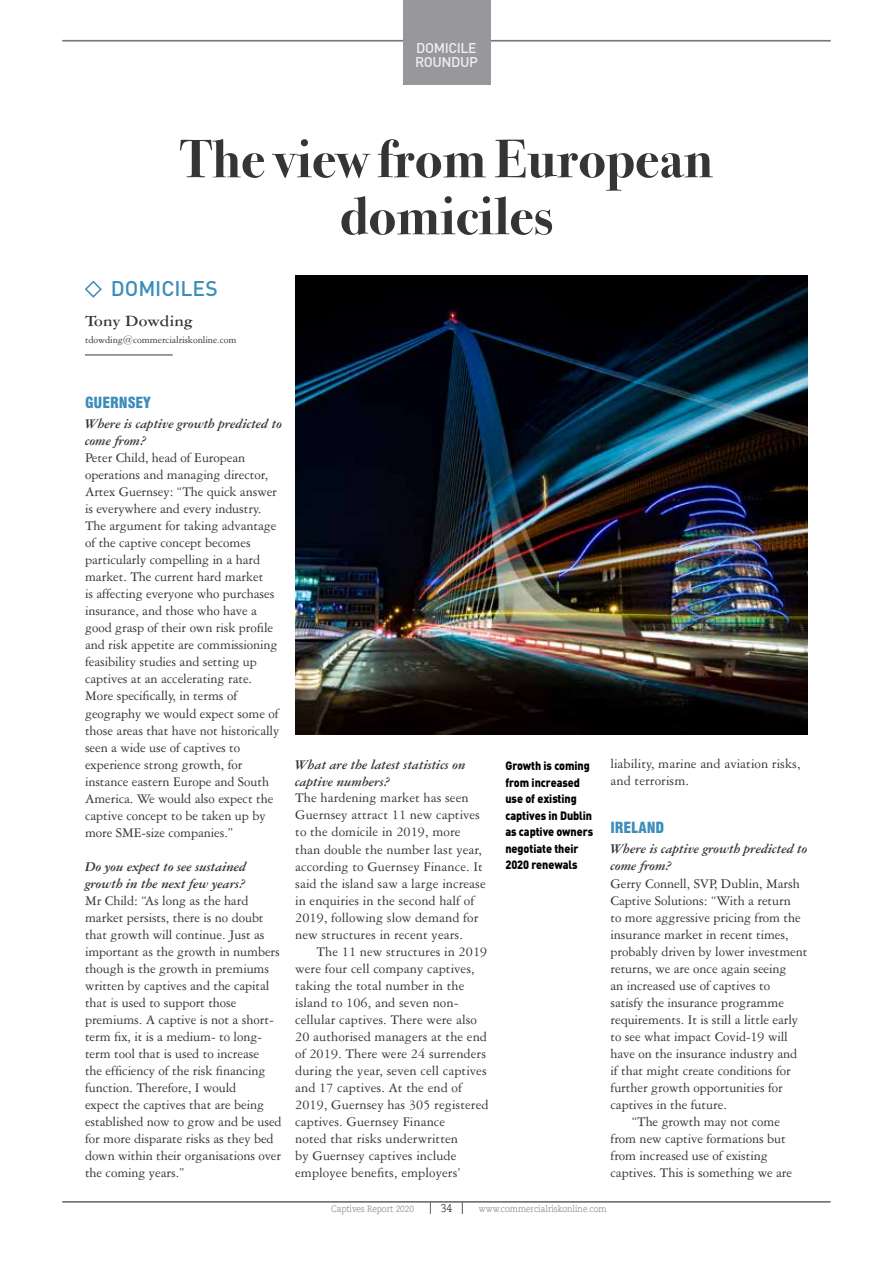
<style>
.page{position:relative;width:893px;height:1263px;background:#fff}
.page>*{position:absolute;margin:0;border:0;box-sizing:border-box;transform-origin:0 0}
.t1{font:700 54px/57px "Bodoni Svty Two ITCTT";letter-spacing:.005em;color:#373437;text-align:center}
.t2{font:500 21px "DIN";letter-spacing:-.005em;color:#3d8dba}
.t3{font:700 16.5px "American Garamond BT";letter-spacing:.01em;color:#373437;scale:1.05 1}
.t4{font:900 condensed 15px "Swiss 721 BT";letter-spacing:-.005em;color:#3d8dba}
.t5{font:14.25px/17px "American Garamond BT";letter-spacing:-.005em;color:#373437}
.t6{font:italic 700 14.25px/17px "American Garamond BT";letter-spacing:-.005em;color:#373437}
.t7{font:14.1px/13.5px "DIN Medium SC850";letter-spacing:-.03em;color:#edeeef}
.t8{font:900 12px/16.5px "DIN";letter-spacing:-.005em;color:#000;scale:.9 1}
.t9{font:300 11.25px "Caecilia LT Std";color:#000;scale:.92 1}
.t10{font:10.5px "American Garamond BT";letter-spacing:-.005em;color:#373437}
.t11{font:300 9px "Caecilia LT Std";letter-spacing:-.005em;color:#727176;scale:.93 1}
</style>
<div class="page">
<hr style="left:62px;top:1201px;width:769px;height:1px;background:#727176">
<hr style="left:62px;top:1202px;width:769px;height:1px;background:#727176">
<hr style="left:62px;top:40px;width:769px;height:1px;background:#727176">
<hr style="left:62px;top:41px;width:769px;height:1px;background:#727176">
<div style="left:403px;top:0;width:87px;height:84px;background:#98989c"></div>
<hr style="left:85px;top:355px;width:88px;height:1px;background:#373437">
<svg style="left:84px;top:280px;width:18px;height:18px"></svg>
<img style="left:295px;top:275px;width:513px;height:459px">
<p class="t7" style="left:415px;top:41px;width:64px">DOMICILE<br>ROUNDUP</p>
<h1 class="t1" style="left:180px;top:126px;width:534px">The view from European domiciles</h1>
<h2 class="t2" style="left:111px;top:275px;width:109px">DOMICILES</h2>
<p class="t3" style="left:85px;top:311px;width:104px">Tony Dowding</p>
<p class="t10" style="left:85px;top:333px;width:153px">tdowding@commercialriskonline.com</p>
<p class="t4" style="left:85px;top:394px;width:67px">GUERNSEY</p>
<p class="t6" style="left:85px;top:415px;width:198px">Where is captive growth predicted to come from?</p>
<p class="t5" style="left:85px;top:449px;width:196px">Peter Child, head of European operations and managing director, Artex Guernsey: “The quick answer is everywhere and every industry.<br>The argument for taking advantage of the captive concept becomes particularly compelling in a hard market. The current hard market<br>is affecting everyone who purchases insurance, and those who have a good grasp of their own risk profile and risk appetite are commissioning feasibility studies and setting up captives at an accelerating rate.<br>More specifically, in terms of geography we would expect some of those areas that have not historically seen a wide use of captives to experience strong growth, for instance eastern Europe and South America. We would also expect the captive concept to be taken up by more SME-size companies.”</p>
<p class="t6" style="left:85px;top:857px;width:163px">Do you expect to see sustained growth in the next few years?</p>
<p class="t5" style="left:85px;top:891px;width:198px">Mr Child: “As long as the hard market persists, there is no doubt that growth will continue. Just as important as the growth in numbers though is the growth in premiums written by captives and the capital that is used to support those premiums. A captive is not a short&shy;term fix, it is a medium- to long&shy;term tool that is used to increase<br>the efficiency of the risk financing function. Therefore, I would<br>expect the captives that are being established now to grow and be used for more disparate risks as they bed down within their organisations over the coming years.”</p>
<p class="t6" style="left:295px;top:755px;width:172px">What are the latest statistics on captive numbers?</p>
<p class="t5" style="left:295px;top:789px;width:192px">The hardening market has seen<br>Guernsey attract 11 new captives to the domicile in 2019, more than double the number last year, according to Guernsey Finance. It said the island saw a large increase in enquiries in the second half of<br>2019, following slow demand for new structures in recent years.</p>
<p class="t5" style="left:295px;top:942px;width:195px;text-indent:21px">The 11 new structures in 2019 were four cell company captives, taking the total number in the island to 106, and seven non&shy;cellular captives. There were also<br>20 authorised managers at the end of 2019. There were 24 surrenders during the year, seven cell captives and 17 captives. At the end of<br>2019, Guernsey has 305 registered captives. Guernsey Finance<br>noted that risks underwritten<br>by Guernsey captives include employee benefits, employers’</p>
<p class="t8" style="left:505px;top:757px;width:99px">Growth is coming from increased use of existing captives in Dublin as captive owners negotiate their<br>2020 renewals</p>
<p class="t5" style="left:610px;top:755px;width:192px">liability, marine and aviation risks, and terrorism.</p>
<p class="t4" style="left:610px;top:819px;width:55px">IRELAND</p>
<p class="t6" style="left:610px;top:840px;width:198px">Where is captive growth predicted to come from?</p>
<p class="t5" style="left:610px;top:874px;width:191px">Gerry Connell, SVP, Dublin, Marsh</p>
<p class="t5" style="left:610px;top:891px;width:182px">Captive Solutions: “With a return</p>
<p class="t5" style="left:610px;top:908px;width:192px">to more aggressive pricing from the</p>
<p class="t5" style="left:610px;top:925px;width:180px">insurance market in recent times,</p>
<p class="t5" style="left:610px;top:942px;width:198px">probably driven by lower investment</p>
<p class="t5" style="left:610px;top:959px;width:177px">returns, we are once again seeing</p>
<p class="t5" style="left:610px;top:976px;width:161px">an increased use of captives to</p>
<p class="t5" style="left:610px;top:993px;width:175px">satisfy the insurance programme</p>
<p class="t5" style="left:610px;top:1010px;width:189px">requirements. It is still a little early</p>
<p class="t5" style="left:610px;top:1027px;width:179px">to see what impact Covid-19 will</p>
<p class="t5" style="left:610px;top:1044px;width:188px">have on the insurance industry and</p>
<p class="t5" style="left:610px;top:1061px;width:182px">if that might create conditions for</p>
<p class="t5" style="left:610px;top:1078px;width:174px">further growth opportunities for</p>
<p class="t5" style="left:610px;top:1095px;width:118px">captives in the future.</p>
<p class="t5" style="left:632px;top:1113px;width:150px">“The growth may not come</p>
<p class="t5" style="left:610px;top:1130px;width:177px">from new captive formations but</p>
<p class="t5" style="left:610px;top:1147px;width:159px">from increased use of existing</p>
<p class="t5" style="left:610px;top:1164px;width:183px">captives. This is something we are</p>
<p class="t11" style="left:331px;top:1204px;width:91px">Captives Report 2020</p>
<p class="t9" style="left:441px;top:1202px;width:14px">34</p>
<p class="t11" style="left:479px;top:1204px;width:139px">www.commercialriskonline.com</p>
</div>
